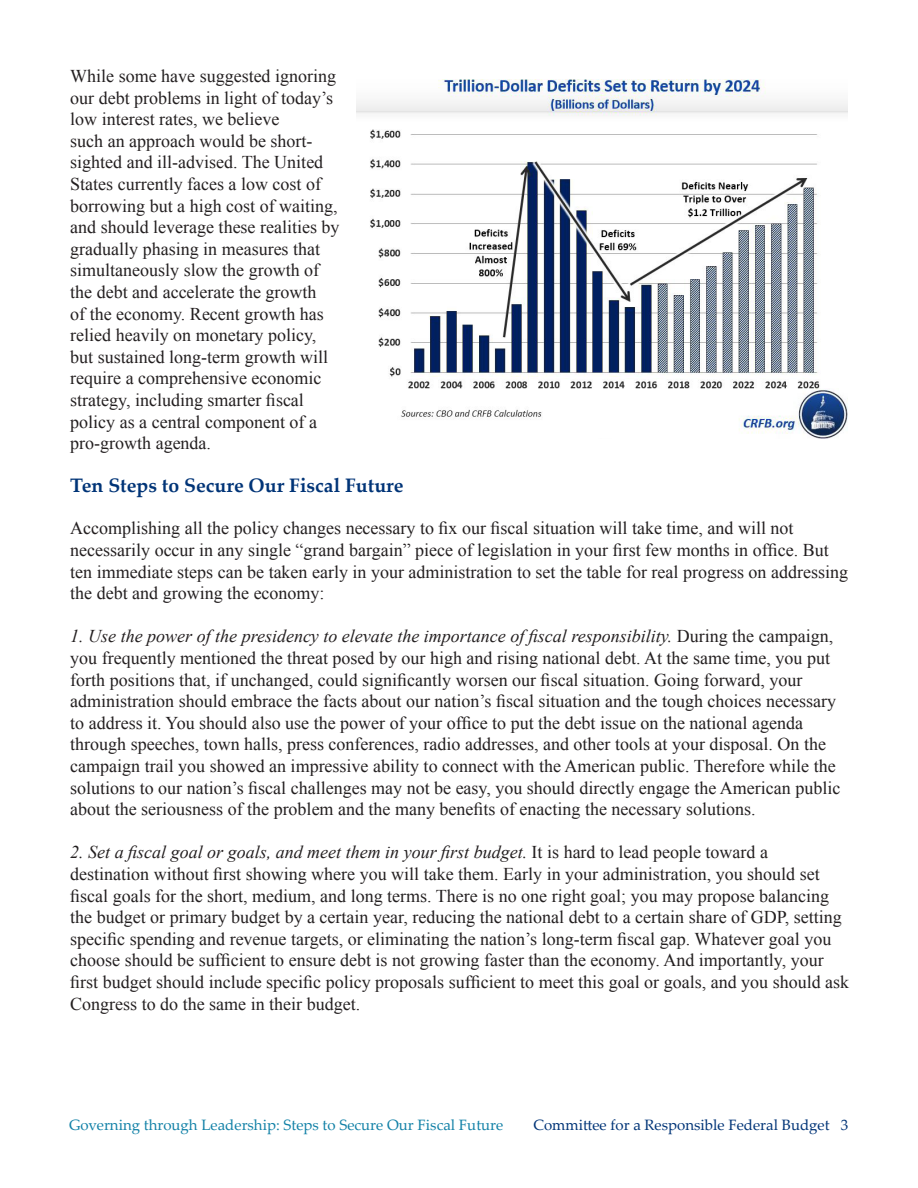
<style>
.page{position:relative;width:918px;height:1188px;background:#fff}
.page>*{position:absolute;margin:0;border:0;box-sizing:border-box;transform-origin:0 0}
.t1{font:700 19.5px "Palatino Linotype";color:#003477}
.t2{font:18px/21.6px "Times New Roman";color:#231f20}
.t3{font:15px "Palatino Linotype";color:#1281a7}
.t4{font:15px "Palatino Linotype";color:#003477}
.s1{font-style:italic}
</style>
<div class="page">
<img style="left:356px;top:79px;width:492px;height:360px">
<p class="t2" style="left:70px;top:65px;width:271px">While some have suggested ignoring our debt problems in light of today’s low interest rates, we believe<br>such an approach would be short&shy;sighted and ill-advised. The United States currently faces a low cost of borrowing but a high cost of waiting, and should leverage these realities by gradually phasing in measures that simultaneously slow the growth of the debt and accelerate the growth<br>of the economy. Recent growth has relied heavily on monetary policy, but sustained long-term growth will require a comprehensive economic strategy, including smarter fiscal policy as a central component of a pro-growth agenda.</p>
<p class="t1" style="left:70px;top:471px;width:335px">Ten Steps to Secure Our Fiscal Future</p>
<p class="t2" style="left:70px;top:517px;width:779px">Accomplishing all the policy changes necessary to fix our fiscal situation will take time, and will not necessarily occur in any single “grand bargain” piece of legislation in your first few months in office. But ten immediate steps can be taken early in your administration to set the table for real progress on addressing the debt and growing the economy:</p>
<p class="t2" style="left:70px;top:625px;width:772px"><span class="s1">1. Use the power of the presidency to elevate the importance of fiscal responsibility.</span> During the campaign, you frequently mentioned the threat posed by our high and rising national debt. At the same time, you put forth positions that, if unchanged, could significantly worsen our fiscal situation. Going forward, your administration should embrace the facts about our nation’s fiscal situation and the tough choices necessary to address it. You should also use the power of your office to put the debt issue on the national agenda through speeches, town halls, press conferences, radio addresses, and other tools at your disposal. On the campaign trail you showed an impressive ability to connect with the American public. Therefore while the solutions to our nation’s fiscal challenges may not be easy, you should directly engage the American public about the seriousness of the problem and the many benefits of enacting the necessary solutions.</p>
<p class="t2" style="left:70px;top:841px;width:780px"><span class="s1">2. Set a fiscal goal or goals, and meet them in your first budget.</span> It is hard to lead people toward a destination without first showing where you will take them. Early in your administration, you should set fiscal goals for the short, medium, and long terms. There is no one right goal; you may propose balancing the budget or primary budget by a certain year, reducing the national debt to a certain share of GDP, setting specific spending and revenue targets, or eliminating the nation’s long-term fiscal gap. Whatever goal you choose should be sufficient to ensure debt is not growing faster than the economy. And importantly, your first budget should include specific policy proposals sufficient to meet this goal or goals, and you should ask Congress to do the same in their budget.</p>
<p class="t3" style="left:69px;top:1114px;width:436px">Governing through Leadership: Steps to Secure Our Fiscal Future</p>
<p class="t4" style="left:533px;top:1114px;width:317px">Committee for a Responsible Federal Budget 3</p>
</div>
